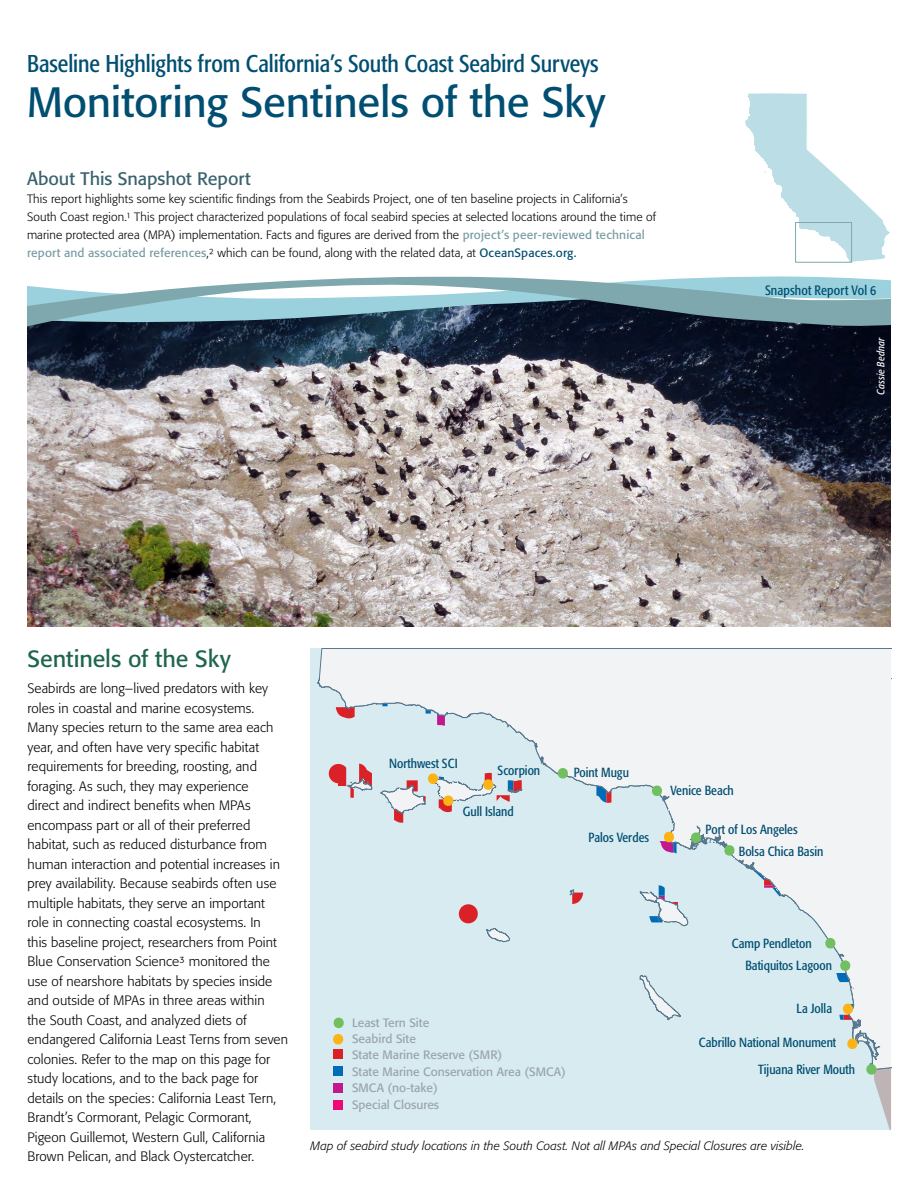
<style>
.page{position:relative;width:918px;height:1188px;background:#fff}
.page>*{position:absolute;margin:0;border:0;box-sizing:border-box;transform-origin:0 0}
.t1{font:42px "Formata";letter-spacing:-.005em;color:#004e71}
.t2{font:condensed 24px "Formata";letter-spacing:-.005em;color:#004e71}
.t3{font:23.25px "Formata";color:#1e6550}
.t4{font:18px "Formata";color:#3a626e}
.t5{font:300 13.5px/19.5px "Formata";letter-spacing:.005em;color:#000}
.t6{font:condensed 13.5px "Formata";letter-spacing:.01em;color:#004e71}
.t7{font:condensed 13.05px/22.5px "Formata";color:#004e71}
.t8{font:300 12px/18px "Formata";letter-spacing:.01em;color:#000}
.t9{font:12px/16.4px "Formata";color:#99a4ae}
.t10{font:italic 300 12px "Formata";letter-spacing:.01em;color:#000}
.t11{font:italic condensed 10.5px "Formata";letter-spacing:.02em;color:#fff}
.s1{font-weight:400;color:#779ba3}
.s2{font-weight:400;color:#004e71}
</style>
<div class="page">
<img style="left:27px;top:327px;width:864px;height:300px">
<svg style="left:27px;top:276px;width:864px;height:51px"></svg>
<svg style="left:745px;top:93px;width:145px;height:169px"></svg>
<div style="left:795px;top:222px;width:57px;height:41px;border:1px solid #7ea8ad"></div>
<div style="left:310px;top:649px;width:581px;height:481px;background:#d8ebf0"></div>
<svg style="left:318px;top:649px;width:573px;height:414px"></svg>
<svg style="left:742px;top:862px;width:43px;height:35px"></svg>
<svg style="left:532px;top:741px;width:5px;height:6px"></svg>
<svg style="left:541px;top:757px;width:7px;height:10px"></svg>
<svg style="left:685px;top:832px;width:51px;height:28px"></svg>
<svg style="left:650px;top:786px;width:15px;height:16px"></svg>
<svg style="left:866px;top:1063px;width:25px;height:67px"></svg>
<svg style="left:824px;top:938px;width:30px;height:51px"></svg>
<svg style="left:660px;top:832px;width:17px;height:22px"></svg>
<svg style="left:381px;top:773px;width:142px;height:50px"></svg>
<svg style="left:839px;top:1004px;width:40px;height:51px"></svg>
<svg style="left:555px;top:768px;width:15px;height:11px"></svg>
<svg style="left:331px;top:1034px;width:14px;height:11px"></svg>
<svg style="left:332px;top:1018px;width:13px;height:10px"></svg>
<div style="left:333px;top:1050px;width:10px;height:9px;background:#db2128"></div>
<div style="left:333px;top:1066px;width:10px;height:10px;background:#006bb6"></div>
<div style="left:333px;top:1083px;width:10px;height:10px;background:#c1198d"></div>
<div style="left:333px;top:1100px;width:10px;height:10px;background:#ed0875"></div>
<h2 class="t2" style="left:27px;top:49px;width:573px">Baseline Highlights from California’s South Coast Seabird Surveys</h2>
<h1 class="t1" style="left:27px;top:76px;width:580px">Monitoring Sentinels of the Sky</h1>
<h3 class="t4" style="left:27px;top:167px;width:225px">About This Snapshot Report</h3>
<p class="t8" style="left:27px;top:189px;width:631px">This report highlights some key scientific findings from the Seabirds Project, one of ten baseline projects in California’s South Coast region.¹ This project characterized populations of focal seabird species at selected locations around the time of marine protected area (MPA) implementation. Facts and figures are derived from the <span class="s1">project’s peer-reviewed technical report and associated references</span>,² which can be found, along with the related data, at <span class="s2">OceanSpaces.org.</span></p>
<p class="t6" style="left:765px;top:282px;width:113px">Snapshot Report Vol 6</p>
<p class="t11" style="left:874px;top:395px;width:59px;rotate:-90deg">Cassie Bednar</p>
<h3 class="t3" style="left:27px;top:645px;width:205px">Sentinels of the Sky</h3>
<p class="t5" style="left:27px;top:679px;width:262px">Seabirds are long–lived predators with key roles in coastal and marine ecosystems.<br>Many species return to the same area each year, and often have very specific habitat requirements for breeding, roosting, and foraging. As such, they may experience<br>direct and indirect benefits when MPAs encompass part or all of their preferred habitat, such as reduced disturbance from human interaction and potential increases in prey availability. Because seabirds often use multiple habitats, they serve an important role in connecting coastal ecosystems. In<br>this baseline project, researchers from Point Blue Conservation Science³ monitored the use of nearshore habitats by species inside and outside of MPAs in three areas within<br>the South Coast, and analyzed diets of endangered California Least Terns from seven colonies. Refer to the map on this page for study locations, and to the back page for details on the species: California Least Tern, Brandt’s Cormorant, Pelagic Cormorant, Pigeon Guillemot, Western Gull, California Brown Pelican, and Black Oystercatcher.</p>
<p class="t7" style="left:389px;top:753px;width:70px">Northwest SCI</p>
<p class="t7" style="left:498px;top:759px;width:44px">Scorpion</p>
<p class="t7" style="left:463px;top:800px;width:53px">Gull Island</p>
<p class="t7" style="left:574px;top:761px;width:57px">Point Mugu</p>
<p class="t7" style="left:589px;top:826px;width:62px">Palos Verdes</p>
<p class="t7" style="left:671px;top:779px;width:65px">Venice Beach</p>
<p class="t7" style="left:706px;top:818px;width:94px">Port of Los Angeles</p>
<p class="t7" style="left:739px;top:840px;width:86px">Bolsa Chica Basin</p>
<p class="t9" style="left:352px;top:1014px;width:79px">Least Tern Site</p>
<p class="t9" style="left:352px;top:1031px;width:215px">Seabird Site<br>State Marine Reserve (SMR)<br>State Marine Conservation Area (SMCA)<br>SMCA (no-take)</p>
<p class="t9" style="left:352px;top:1097px;width:89px">Special Closures</p>
<p class="t7" style="left:745px;top:932px;width:88px;text-indent:-14px">Camp Pendleton<br>Batiquitos Lagoon</p>
<p class="t7" style="left:797px;top:998px;width:37px">La Jolla</p>
<p class="t7" style="left:758px;top:1030px;width:98px;line-height:26.2px;text-indent:-59px">Cabrillo National Monument<br>Tijuana River Mouth</p>
<p class="t10" style="left:310px;top:1139px;width:496px">Map of seabird study locations in the South Coast. Not all MPAs and Special Closures are visible.</p>
</div>
